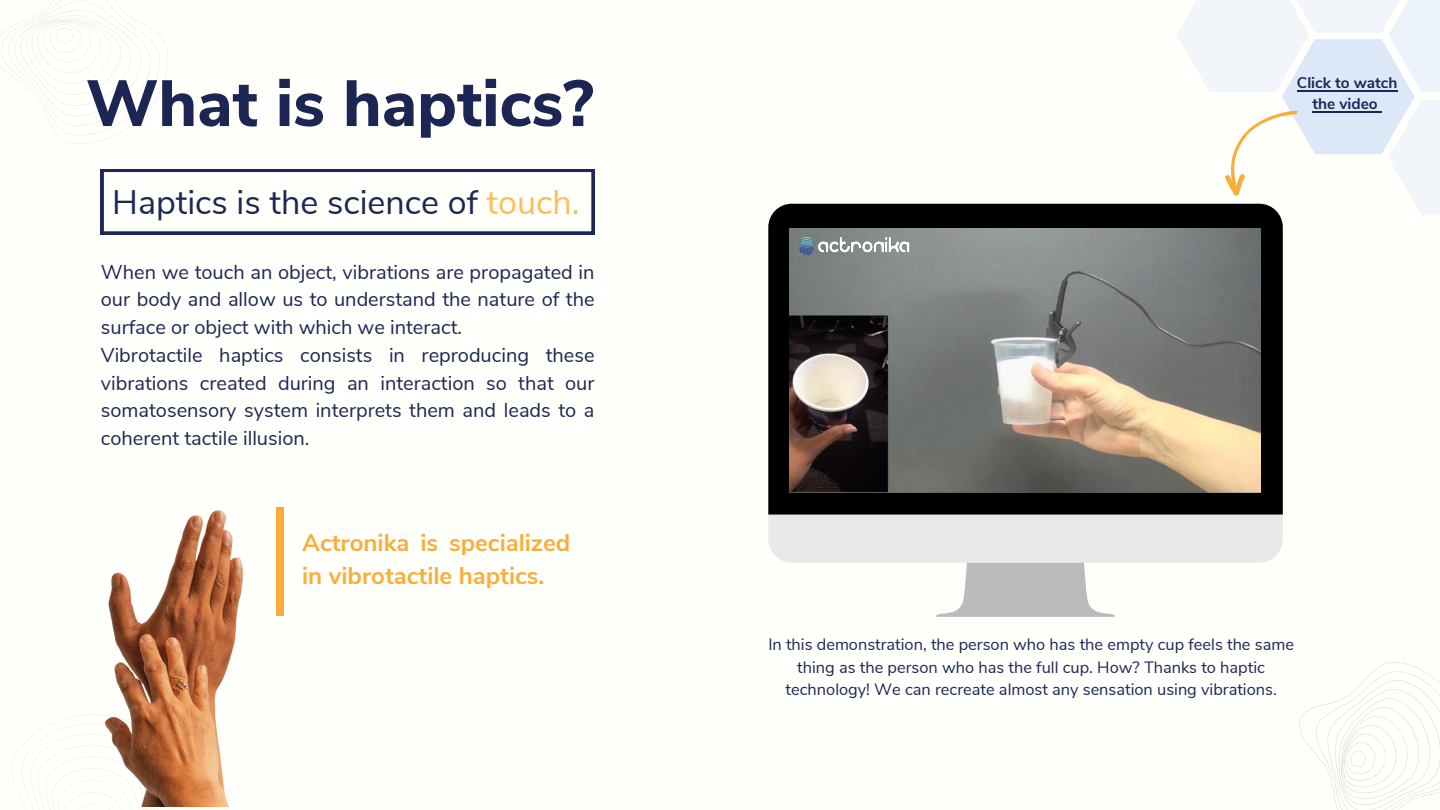
<style>
.page{position:relative;width:1440px;height:810px;background:#fff}
.page>*{position:absolute;margin:0;border:0;box-sizing:border-box;transform-origin:0 0}
.t1{font:800 65px "Nunito Sans";color:#1c2654}
.t2{font:34px "Nunito Sans";color:#1c2755}
.t3{font:700 24px/33px "Nunito Sans";color:#f9ae3b}
.t4{font:20px/27.8px "Nunito Sans";color:#1c2755;text-align:justify}
.t5{font:16.4px "Nunito Sans";color:#1c2755}
.t6{font:700 15.4px/21px "Nunito Sans";color:#1c2755;text-align:center}
.s1{color:#ffbd59}
</style>
<div class="page">
<img style="left:108px;top:507px;width:176px;height:299px">
<svg style="left:0;top:0;width:168px;height:144px"></svg>
<svg style="left:1299px;top:662px;width:141px;height:148px"></svg>
<svg style="left:12px;top:675px;width:211px;height:135px"></svg>
<div style="left:1388px;top:100px;width:52px;height:115px;background:linear-gradient(to right,#fffffd,#eff4fa)"></div>
<div style="left:1389px;top:0;width:51px;height:92px;background:#ecf2f9"></div>
<svg style="left:101px;top:169px;width:493px;height:65px"></svg>
<div style="left:277px;top:507px;width:7px;height:108px;background:#f9ae3b"></div>
<div style="left:768px;top:204px;width:515px;height:311px;background:#000"></div>
<svg style="left:768px;top:515px;width:515px;height:102px"></svg>
<img style="left:790px;top:228px;width:470px;height:264px">
<img style="left:798px;top:234px;width:113px;height:22px">
<svg style="left:1177px;top:0;width:238px;height:197px"></svg>
<p class="t1" style="left:86px;top:60px;width:509px">What is haptics?</p>
<p class="t2" style="left:112px;top:179px;width:469px">Haptics is the science of <span class="s1">touch.</span></p>
<p class="t4" style="left:101px;top:258px;width:495px">When we touch an object, vibrations are propagated in our body and allow us to understand the nature of the surface or object with which we interact.</p>
<p class="t4" style="left:101px;top:341px;width:495px">Vibrotactile haptics consists in reproducing these vibrations created during an interaction so that our somatosensory system interprets them and leads to a coherent tactile illusion.</p>
<p class="t3" style="left:302px;top:527px;width:270px">Actronika is specialized in vibrotactile haptics.</p>
<p class="t6" style="left:1297px;top:73px;width:102px">Click to watch the video</p>
<p class="t5" style="left:768px;top:634px;width:527px">In this demonstration, the person who has the empty cup feels the same</p>
<p class="t5" style="left:797px;top:656px;width:469px">thing as the person who has the full cup. How? Thanks to haptic</p>
<p class="t5" style="left:786px;top:679px;width:493px">technology! We can recreate almost any sensation using vibrations.</p>
</div>
